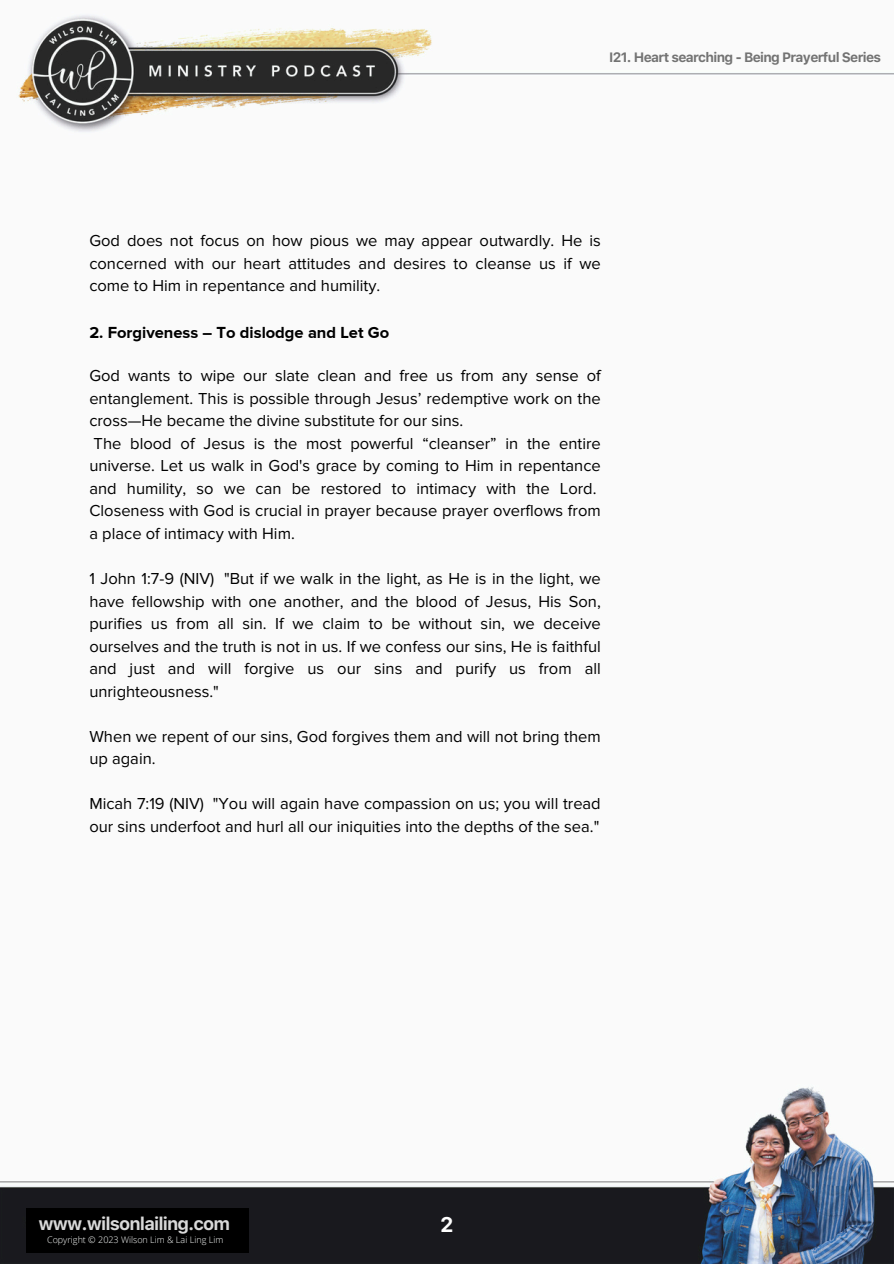
<style>
.page{position:relative;width:894px;height:1264px;background:#fff}
.page>*{position:absolute;margin:0;border:0;box-sizing:border-box;transform-origin:0 0}
.t1{font:700 21px "SFUI Text";color:#fff}
.t2{font:700 18px "SFUI Text";letter-spacing:-.05em;color:#d9d9d9}
.t3{font:16.5px/22.5px "Proxima Nova";color:#000}
.t4{font:700 16.5px "Proxima Nova";color:#000}
.t5{font:700 13.5px "SFUI Text";letter-spacing:-.05em;color:#737373}
.t6{font:300 9px "Open Sans";color:#fbfdfc}
</style>
<div class="page">
<img style="left:0;top:15px;width:893px;height:1248px">
<div style="left:26px;top:1207px;width:222px;height:45px;background:#000"></div>
<p class="t5" style="left:609px;top:49px;width:273px">I21. Heart searching - Being Prayerful Series</p>
<h3 class="t3" style="left:89px;top:230px;width:513px;text-align:justify">God does not focus on how pious we may appear outwardly. He is concerned with our heart attitudes and desires to cleanse us if we come to Him in repentance and humility.</h3>
<h2 class="t4" style="left:89px;top:322px;width:301px">2. Forgiveness – To dislodge and Let Go</h2>
<h1 class="t3" style="left:89px;top:365px;width:513px">God wants to wipe our slate clean and free us from any sense of entanglement. This is possible through Jesus’ redemptive work on the cross—He became the divine substitute for our sins.<br>The blood of Jesus is the most powerful “cleanser” in the entire universe. Let us walk in God's grace by coming to Him in repentance and humility, so we can be restored to intimacy with the Lord.<br>Closeness with God is crucial in prayer because prayer overflows from a place of intimacy with Him.</h1>
<h2 class="t3" style="left:89px;top:567px;width:513px;text-align:justify">1 John 1:7-9 (NIV) "But if we walk in the light, as He is in the light, we have fellowship with one another, and the blood of Jesus, His Son, purifies us from all sin. If we claim to be without sin, we deceive ourselves and the truth is not in us. If we confess our sins, He is faithful and just and will forgive us our sins and purify us from all unrighteousness."</h2>
<h2 class="t3" style="left:89px;top:725px;width:513px">When we repent of our sins, God forgives them and will not bring them up again.</h2>
<h2 class="t3" style="left:89px;top:792px;width:513px">Micah 7:19 (NIV) "You will again have compassion on us; you will tread our sins underfoot and hurl all our iniquities into the depths of the sea."</h2>
<p class="t2" style="left:38px;top:1213px;width:193px">www.wilsonlailing.com</p>
<h2 class="t1" style="left:440px;top:1211px;width:15px">2</h2>
<h1 class="t6" style="left:47px;top:1233px;width:178px">Copyright ©️ 2023 Wilson Lim &amp; Lai Ling Lim</h1>
</div>
